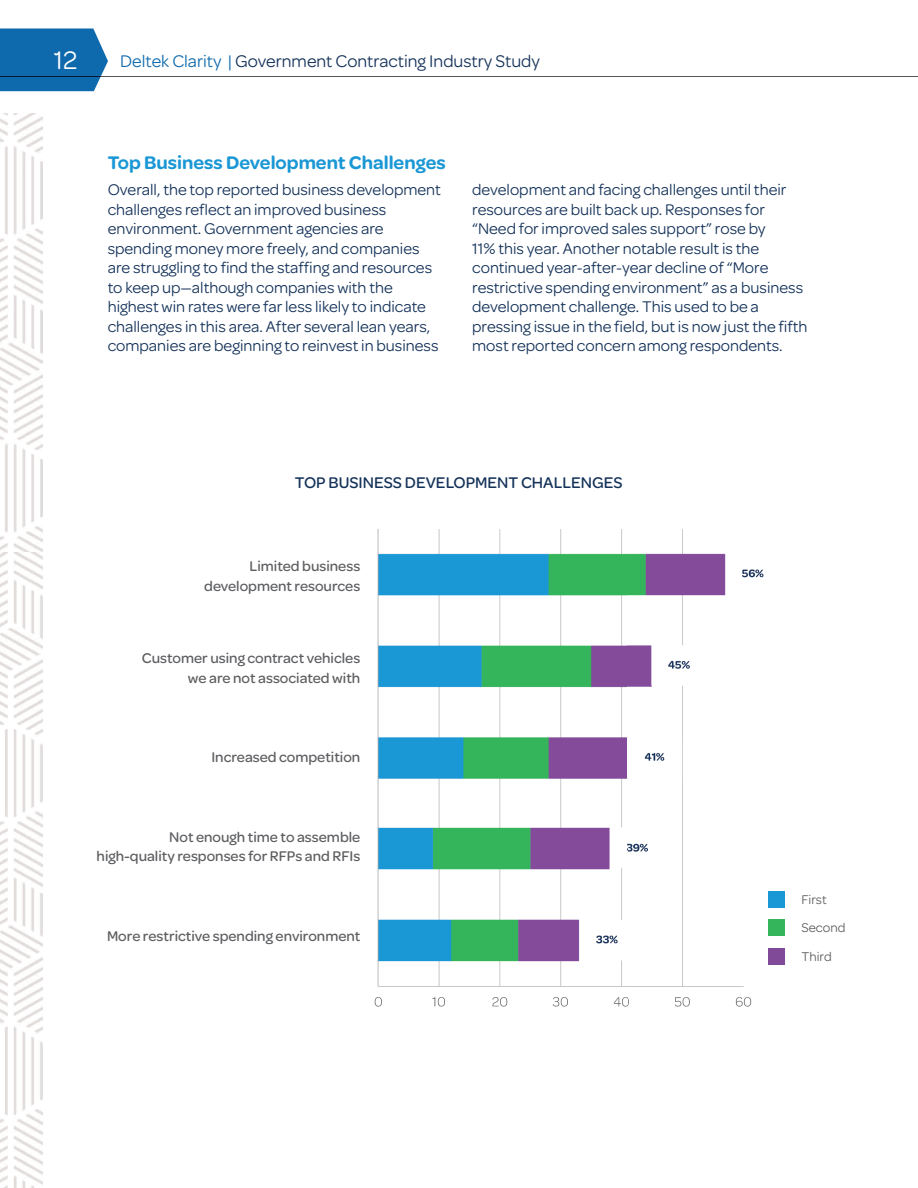
<style>
.page{position:relative;width:918px;height:1188px;background:#fff}
.page>*{position:absolute;margin:0;border:0;box-sizing:border-box;transform-origin:0 0}
.t1{font:27px "Omnes";color:#fff}
.t2{font:600 19.5px "Omnes";color:#1a97d5}
.t3{font:18px "Omnes";color:#143259}
.t4{font:16.5px/19.5px "Omnes";color:#143259}
.t5{font:500 16.5px "Omnes";color:#143259}
.t6{font:500 15px/19.5px "Omnes";color:#5d5e61;text-align:right}
.t7{font:13.5px/28.5px "Omnes";color:#5d5e61}
.s1{color:#0f6aad}
</style>
<div class="page">
<svg style="left:0;top:28px;width:108px;height:63px;background:#2075b3"></svg>
<hr style="left:101px;top:76px;width:817px;height:1px;background:#231f20">
<hr style="left:0;top:76px;width:101px;height:1px;background:#000008">
<img style="left:0;top:113px;width:42px;height:1075px">
<img style="left:374px;top:529px;width:405px;height:478px">
<div style="left:768px;top:891px;width:16px;height:16px;background:#1a97d5"></div>
<div style="left:768px;top:920px;width:16px;height:16px;background:#35b55b"></div>
<div style="left:768px;top:948px;width:16px;height:16px;background:#814a99"></div>
<h1 class="t1" style="left:54px;top:42px;width:25px">12</h1>
<p class="t3" style="left:120px;top:48px;width:421px"><span class="s1">Deltek Clarity |</span> Government Contracting Industry Study</p>
<p class="t2" style="left:108px;top:149px;width:340px">Top Business Development Challenges</p>
<p class="t4" style="left:108px;top:179px;width:335px">Overall, the top reported business development challenges reflect an improved business environment. Government agencies are spending money more freely, and companies are struggling to find the staffing and resources to keep up—although companies with the highest win rates were far less likely to indicate challenges in this area. After several lean years, companies are beginning to reinvest in business</p>
<p class="t4" style="left:472px;top:179px;width:337px">development and facing challenges until their resources are built back up. Responses for “Need for improved sales support” rose by<br>11% this year. Another notable result is the continued year-after-year decline of “More restrictive spending environment” as a business development challenge. This used to be a pressing issue in the field, but is now just the fifth most reported concern among respondents.</p>
<p class="t5" style="left:295px;top:471px;width:329px">TOP BUSINESS DEVELOPMENT CHALLENGES</p>
<p class="t6" style="left:204px;top:555px;width:158px">Limited business development resources</p>
<p class="t6" style="left:142px;top:648px;width:220px">Customer using contract vehicles we are not associated with</p>
<p class="t6" style="left:211px;top:747px;width:150px">Increased competition</p>
<p class="t6" style="left:97px;top:826px;width:265px">Not enough time to assemble high-quality responses for RFPs and RFIs</p>
<p class="t6" style="left:107px;top:925px;width:255px">More restrictive spending environment</p>
<p class="t7" style="left:801px;top:884px;width:46px">First<br>Second<br>Third</p>
</div>
